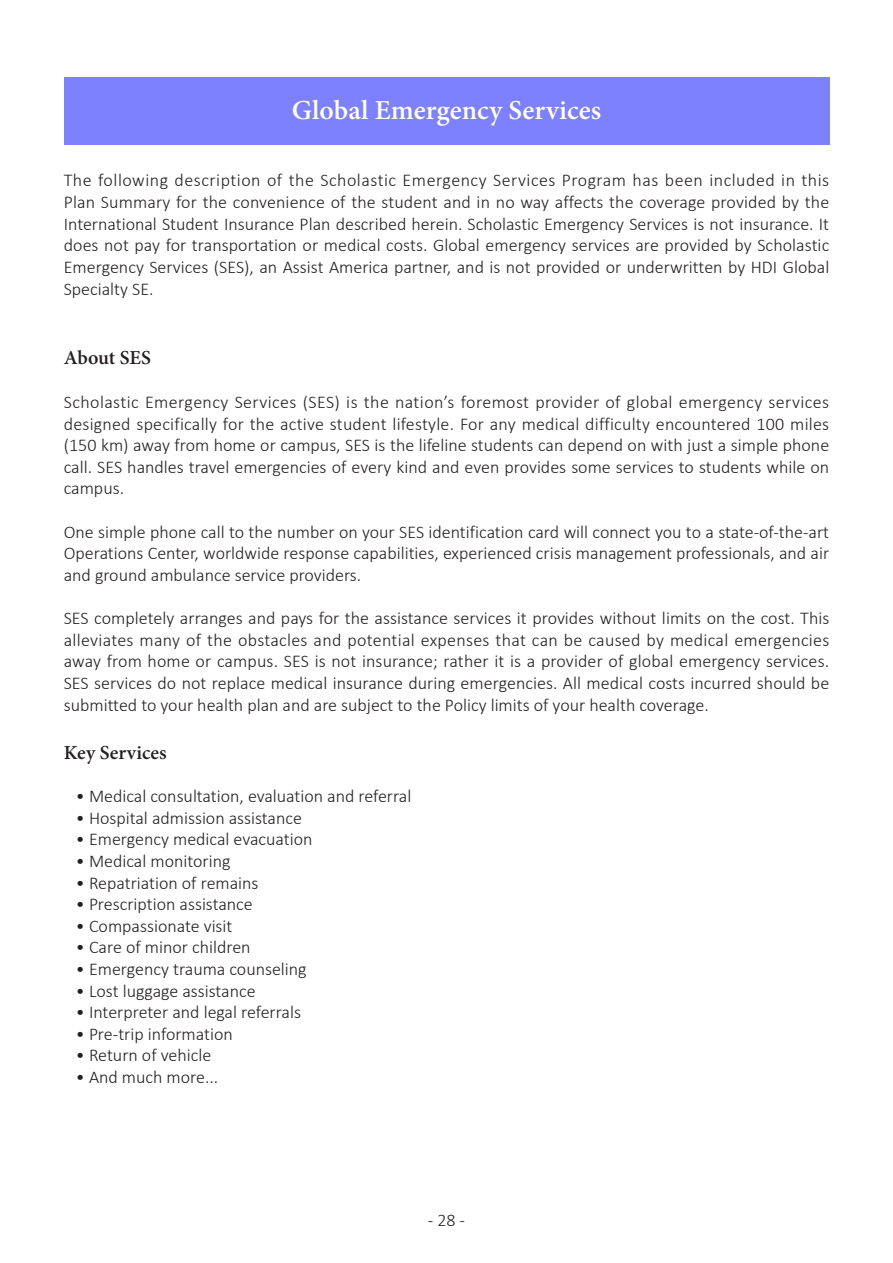
<style>
.page{position:relative;width:893px;height:1263px;background:#fff}
.page>*{position:absolute;margin:0;border:0;box-sizing:border-box;transform-origin:0 0}
.t1{font:700 27px "Adobe Hebrew";color:#fff}
.t2{font:700 19.5px "Adobe Hebrew";color:#231f20}
.t3{font:300 18px/21.6px "Calibri";color:#231f20;text-align:justify}
</style>
<div class="page">
<div style="left:64px;top:78px;width:765px;height:67px;background:#7d81fd"></div>
<h1 class="t1" style="left:292px;top:93px;width:311px">Global Emergency Services</h1>
<p class="t3" style="left:64px;top:170px;width:767px">The following description of the Scholastic Emergency Services Program has been included in this Plan Summary for the convenience of the student and in no way affects the coverage provided by the International Student Insurance Plan described herein. Scholastic Emergency Services is not insurance It. does not pay for transportation or medical costs. Global emergency services are provided by Scholastic Emergency Services (SES ,) an Assist America partner, and is not provided or underwritten by HDI Global Specialty SE.</p>
<p class="t2" style="left:64px;top:346px;width:89px">About SES</p>
<p class="t3" style="left:64px;top:391px;width:767px">Scholastic Emergency Services (SES) is the nation s’ foremost provider of global emergency services designed specifically for the active student lifestyle. For any medical difficulty encountered 100 miles (150 km) away from home or campus, SES is the lifeline students can depend on with just a simple phone call. SES handles travel emergencies of every kind and even provides some services to students while on campus.</p>
<p class="t3" style="left:64px;top:521px;width:767px">One simple phone call to the number on your SES identification card will connect you to a state-of-the-art Operations Center, worldwide response capabilities, experienced crisis management professionals, and air and ground ambulance service providers.</p>
<p class="t3" style="left:64px;top:607px;width:767px">SES completely arranges and pays for the assistance services it provides without limits on the cost. This alleviates many of the obstacles and potential expenses that can be caused by medical emergencies away from home or campus. SES is not insurance; rather isit a provider of global emergency services.<br>SES services do not replace medical insurance during emergencies. All medical costs incurred should be submitted to your health plan and are subject to the Policy limits of your health coverage.</p>
<p class="t2" style="left:64px;top:740px;width:104px">Key Services</p>
<p class="t3" style="left:76px;top:785px;width:337px">• Medical consultation, evaluation and referral</p>
<p class="t3" style="left:76px;top:807px;width:227px">• Hospital admission assistance</p>
<p class="t3" style="left:76px;top:828px;width:238px">• Emergency medical evacuation</p>
<p class="t3" style="left:76px;top:850px;width:156px">• Medical monitoring</p>
<p class="t3" style="left:76px;top:872px;width:184px">• Repatriation of remains</p>
<p class="t3" style="left:76px;top:893px;width:178px">• Prescription assistance</p>
<p class="t3" style="left:76px;top:915px;width:158px">• Compassionate visit</p>
<p class="t3" style="left:76px;top:936px;width:176px">• Care of minor children</p>
<p class="t3" style="left:76px;top:958px;width:232px">• Emergency trauma counseling</p>
<p class="t3" style="left:76px;top:980px;width:181px">• Lost luggage assistance</p>
<p class="t3" style="left:76px;top:1001px;width:227px">• Interpreter and legal referrals</p>
<p class="t3" style="left:76px;top:1023px;width:158px">• Pre-trip information</p>
<p class="t3" style="left:76px;top:1044px;width:137px">• Return of vehicle</p>
<p class="t3" style="left:76px;top:1066px;width:144px">• And much more...</p>
<p class="t3" style="left:428px;top:1209px;width:39px">-28-</p>
</div>
